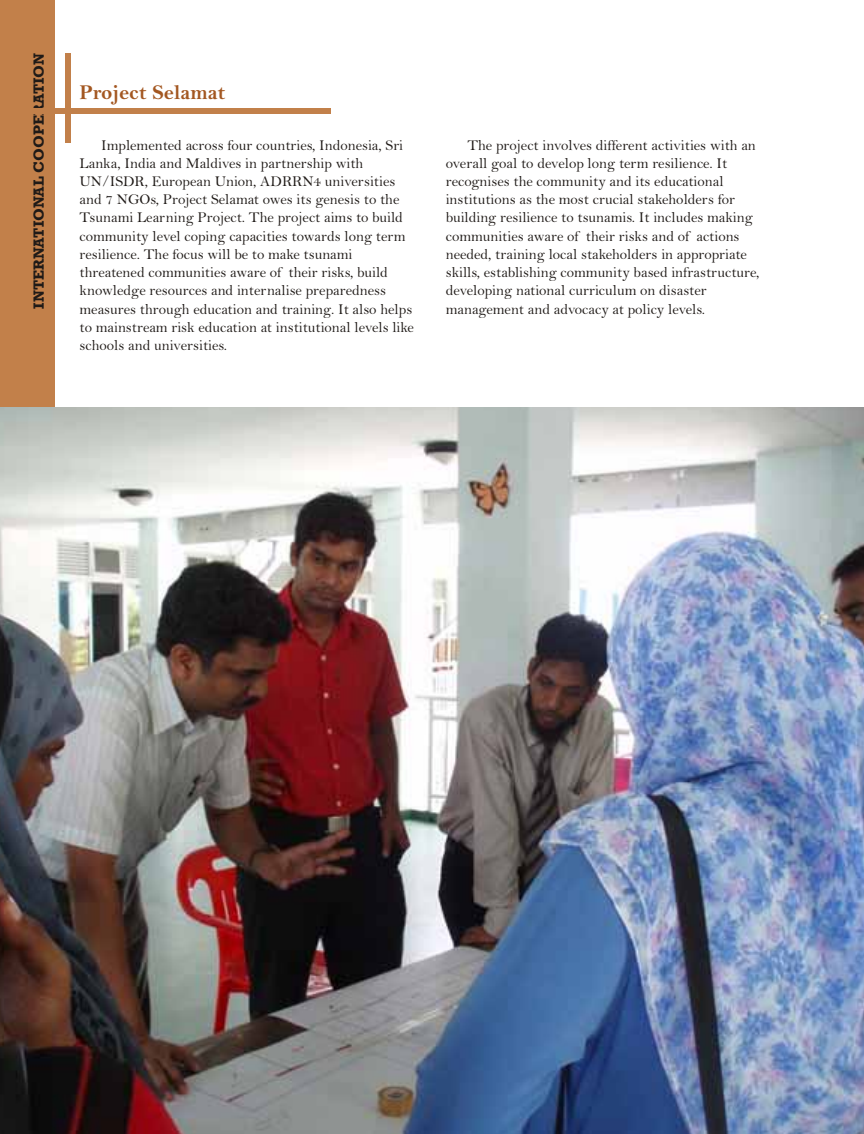
<style>
.page{position:relative;width:864px;height:1134px;background:#fff}
.page>*{position:absolute;margin:0;border:0;box-sizing:border-box;transform-origin:0 0}
.t1{font:700 21px "Bell";color:#a35721}
.t2{font:15px/18.1px "Bell";color:#1f1a17}
.t3{font:700 15px "Rockwell";color:#1f1a17}
</style>
<div class="page">
<div style="left:0;top:0;width:54px;height:1134px;background:#c2804a"></div>
<div style="left:31px;top:108px;width:300px;height:6px;background:#c2804a"></div>
<div style="left:66px;top:53px;width:5px;height:89px;background:#c2804a"></div>
<img style="left:0;top:407px;width:864px;height:727px">
<p class="t3" style="left:34px;top:309px;width:257px;rotate:-90deg">INTERNATIONAL COOPERATION</p>
<h1 class="t1" style="left:80px;top:85px;width:147px">Project Selamat</h1>
<p class="t2" style="left:80px;top:137px;width:336px;text-indent:22px">Implemented across four countries, Indonesia, Sri Lanka, India and Maldives in partnership with UN/ISDR, European Union, ADRRN4 universities and 7 NGOs, Project Selamat owes its genesis to the Tsunami Learning Project. The project aims to build community level coping capacities towards long term resilience. The focus will be to make tsunami threatened communities aware of their risks, build knowledge resources and internalise preparedness measures through education and training. It also helps to mainstream risk education at institutional levels like schools and universities.</p>
<p class="t2" style="left:446px;top:137px;width:315px;text-indent:22px">The project involves different activities with an overall goal to develop long term resilience. It recognises the community and its educational institutions as the most crucial stakeholders for building resilience to tsunamis. It includes making communities aware of their risks and of actions needed, training local stakeholders in appropriate skills, establishing community based infrastructure, developing national curriculum on disaster management and advocacy at policy levels.</p>
</div>
